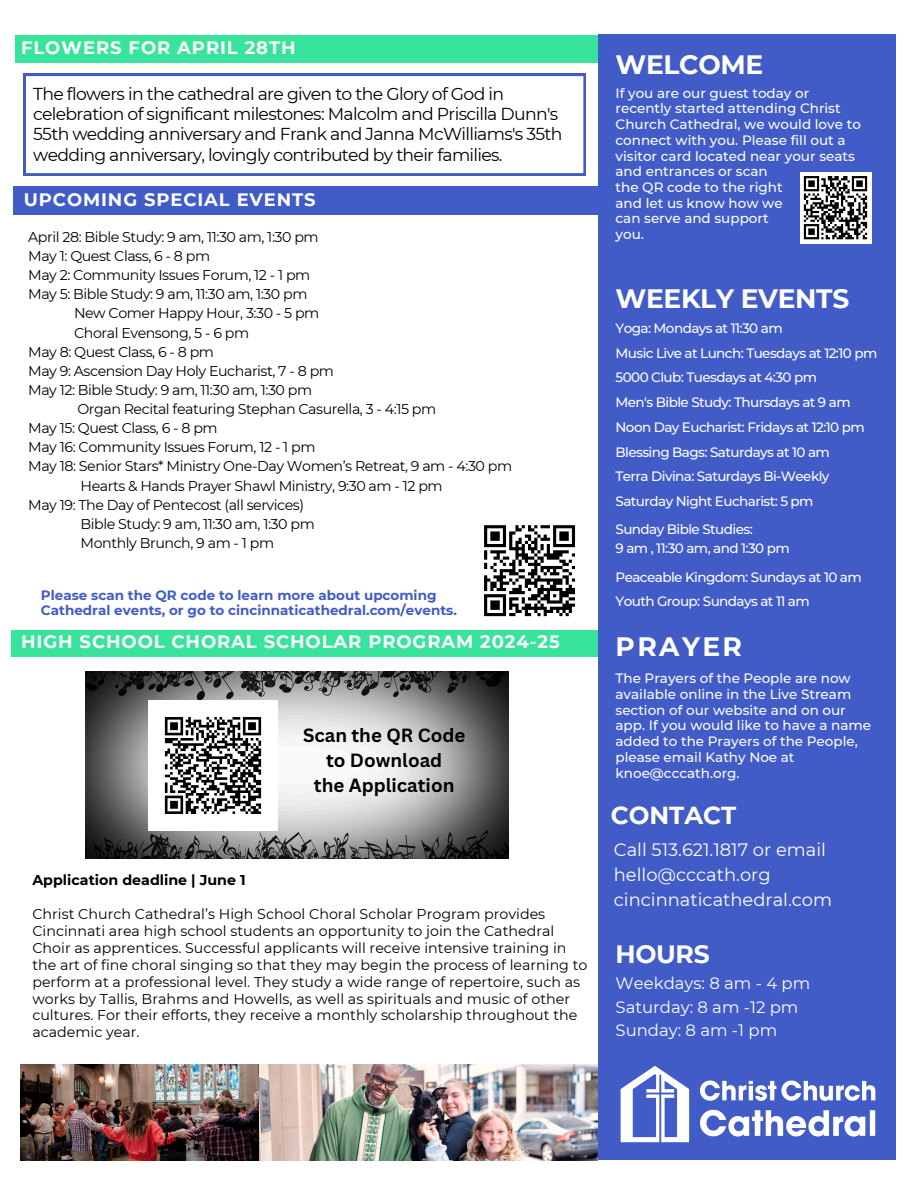
<style>
.page{position:relative;width:918px;height:1188px;background:#fff}
.page>*{position:absolute;margin:0;border:0;box-sizing:border-box;transform-origin:0 0}
.t1{font:700 27.15px "Montserrat";letter-spacing:-.015em;color:#fff}
.t2{font:700 26.55px "Montserrat";letter-spacing:-.015em;color:#fff}
.t3{font:700 25.05px "Montserrat";letter-spacing:-.015em;color:#fff}
.t4{font:700 24.6px "Montserrat";color:#fff}
.t5{font:700 18.6px/25.3px "Canva Sans";color:#000;text-align:center}
.t6{font:700 18px "Montserrat";letter-spacing:.05em;color:#fff}
.t7{font:17.85px/24.8px "Montserrat";color:#fff}
.t8{font:17.25px/20.2px "Montserrat";letter-spacing:-.04em;color:#000}
.t9{font:16.5px/23.7px "Montserrat";color:#fff}
.t10{font:14.25px "Montserrat";letter-spacing:-.03em;color:#000}
.t11{font:14.25px/16.8px "Montserrat";color:#000}
.t12{font:700 14.25px "Montserrat";color:#000}
.t13{font:500 13.5px/15.8px "Montserrat";color:#fff}
.t14{font:500 13.5px/19.2px "Montserrat";letter-spacing:-.04em;color:#fff}
.t15{font:700 13.5px/14.7px "Montserrat";color:#425cc7}
</style>
<div class="page">
<img style="left:20px;top:1065px;width:578px;height:95px">
<div style="left:13px;top:187px;width:590px;height:28px;background:#425cc7"></div>
<div style="left:15px;top:35px;width:583px;height:28px;background:#38e49b"></div>
<div style="left:598px;top:34px;width:297px;height:1126px;background:#425cc7"></div>
<img style="left:620px;top:1066px;width:256px;height:77px">
<div style="left:800px;top:172px;width:72px;height:72px;background:#fff"></div>
<svg style="left:803px;top:176px;width:65px;height:64px"></svg>
<svg style="left:24px;top:74px;width:562px;height:101px"></svg>
<svg style="left:484px;top:525px;width:91px;height:92px"></svg>
<div style="left:12px;top:630px;width:586px;height:27px;background:#38e49b"></div>
<img style="left:85px;top:672px;width:423px;height:187px">
<img style="left:148px;top:701px;width:129px;height:129px">
<p class="t6" style="left:21px;top:37px;width:276px">FLOWERS FOR APRIL 28TH</p>
<p class="t8" style="left:33px;top:84px;width:531px">The flowers in the cathedral are given to the Glory of God in celebration of significant milestones: Malcolm and Priscilla Dunn's 55th wedding anniversary and Frank and Janna McWilliams's 35th wedding anniversary, lovingly contributed by their families.</p>
<p class="t6" style="left:24px;top:189px;width:293px">UPCOMING SPECIAL EVENTS</p>
<p class="t10" style="left:28px;top:228px;width:292px">April 28: Bible Study: 9 am, 11:30 am, 1:30 pm</p>
<h1 class="t10" style="left:28px;top:247px;width:183px">May 1: Quest Class, 6 - 8 pm</h1>
<h5 class="t10" style="left:28px;top:266px;width:284px">May 2: Community Issues Forum, 12 - 1 pm</h5>
<h5 class="t10" style="left:28px;top:286px;width:281px">May 5: Bible Study: 9 am, 11:30 am, 1:30 pm</h5>
<h5 class="t10" style="left:74px;top:305px;width:247px">New Comer Happy Hour, 3:30 - 5 pm</h5>
<h5 class="t10" style="left:74px;top:324px;width:177px">Choral Evensong, 5 - 6 pm</h5>
<h5 class="t10" style="left:28px;top:343px;width:187px">May 8: Quest Class, 6 - 8 pm</h5>
<h5 class="t10" style="left:28px;top:362px;width:307px">May 9: Ascension Day Holy Eucharist, 7 - 8 pm</h5>
<h5 class="t10" style="left:28px;top:381px;width:285px">May 12: Bible Study: 9 am, 11:30 am, 1:30 pm</h5>
<h5 class="t10" style="left:77px;top:400px;width:360px">Organ Recital featuring Stephan Casurella, 3 - 4:15 pm</h5>
<h5 class="t10" style="left:28px;top:419px;width:191px">May 15: Quest Class, 6 - 8 pm</h5>
<h5 class="t10" style="left:28px;top:439px;width:289px">May 16: Community Issues Forum, 12 - 1 pm</h5>
<h5 class="t10" style="left:28px;top:458px;width:485px">May 18: Senior Stars* Ministry One-Day Women’s Retreat, 9 am - 4:30 pm</h5>
<h1 class="t10" style="left:81px;top:477px;width:364px">Hearts &amp; Hands Prayer Shawl Ministry, 9:30 am - 12 pm</h1>
<h5 class="t10" style="left:28px;top:496px;width:277px">May 19: The Day of Pentecost (all services)</h5>
<h1 class="t10" style="left:81px;top:515px;width:236px">Bible Study: 9 am, 11:30 am, 1:30 pm</h1>
<h4 class="t10" style="left:81px;top:534px;width:195px">Monthly Brunch, 9 am - 1 pm</h4>
<p class="t15" style="left:41px;top:588px;width:418px">Please scan the QR code to learn more about upcoming<br>Cathedral events, or go to cincinnaticathedral.com/events.</p>
<p class="t6" style="left:21px;top:631px;width:540px">HIGH SCHOOL CHORAL SCHOLAR PROGRAM 2024-25</p>
<p class="t5" style="left:303px;top:722px;width:164px">Scan the QR Code to Download<br>the Application</p>
<h3 class="t12" style="left:32px;top:872px;width:215px">Application deadline | June 1</h3>
<p class="t11" style="left:32px;top:906px;width:557px">Christ Church Cathedral’s High School Choral Scholar Program provides Cincinnati area high school students an opportunity to join the Cathedral Choir as apprentices. Successful applicants will receive intensive training in the art of fine choral singing so that they may begin the process of learning to perform at a professional level. They study a wide range of repertoire, such as works by Tallis, Brahms and Howells, as well as spirituals and music of other cultures. For their efforts, they receive a monthly scholarship throughout the academic year.</p>
<p class="t2" style="left:616px;top:48px;width:149px">WELCOME</p>
<p class="t13" style="left:616px;top:85px;width:247px">If you are our guest today or recently started attending Christ Church Cathedral, we would love to connect with you. Please fill out a visitor card located near your seats</p>
<h1 class="t1" style="left:620px;top:104px;width:230px">COMING IN 2023</h1>
<p class="t13" style="left:616px;top:163px;width:169px">and entrances or scan the QR code to the right and let us know how we can serve and support you.</p>
<p class="t2" style="left:616px;top:283px;width:235px">WEEKLY EVENTS</p>
<h1 class="t14" style="left:616px;top:319px;width:169px">Yoga: Mondays at 11:30 am</h1>
<h4 class="t14" style="left:616px;top:343px;width:263px">Music Live at Lunch: Tuesdays at 12:10 pm</h4>
<p class="t14" style="left:616px;top:368px;width:203px">5000 Club: Tuesdays at 4:30 pm</p>
<h3 class="t14" style="left:616px;top:393px;width:237px">Men's Bible Study: Thursdays at 9 am</h3>
<h4 class="t14" style="left:616px;top:418px;width:251px">Noon Day Eucharist: Fridays at 12:10 pm</h4>
<h1 class="t14" style="left:616px;top:442px;width:216px">Blessing Bags: Saturdays at 10 am</h1>
<h3 class="t14" style="left:616px;top:467px;width:216px">Terra Divina: Saturdays Bi-Weekly</h3>
<p class="t14" style="left:616px;top:492px;width:200px">Saturday Night Eucharist: 5 pm</p>
<p class="t14" style="left:616px;top:520px;width:176px">Sunday Bible Studies:<br>9 am , 11:30 am, and 1:30 pm</p>
<p class="t14" style="left:616px;top:567px;width:248px">Peaceable Kingdom: Sundays at 10 am</p>
<p class="t14" style="left:616px;top:592px;width:196px">Youth Group: Sundays at 11 am</p>
<p class="t2" style="left:616px;top:630px;width:128px">PRAYER</p>
<p class="t13" style="left:616px;top:670px;width:257px">The Prayers of the People are now available online in the Live Stream section of our website and on our app. If you would like to have a name added to the Prayers of the People, please email Kathy Noe at knoe@cccath.org.</p>
<p class="t4" style="left:611px;top:800px;width:127px">CONTACT</p>
<p class="t7" style="left:614px;top:837px;width:220px">Call 513.621.1817 or email hello@cccath.org cincinnaticathedral.com</p>
<p class="t3" style="left:616px;top:939px;width:96px">HOURS</p>
<h5 class="t9" style="left:616px;top:971px;width:196px">Weekdays: 8 am - 4 pm<br>Saturday: 8 am -12 pm<br>Sunday: 8 am -1 pm</h5>
</div>
